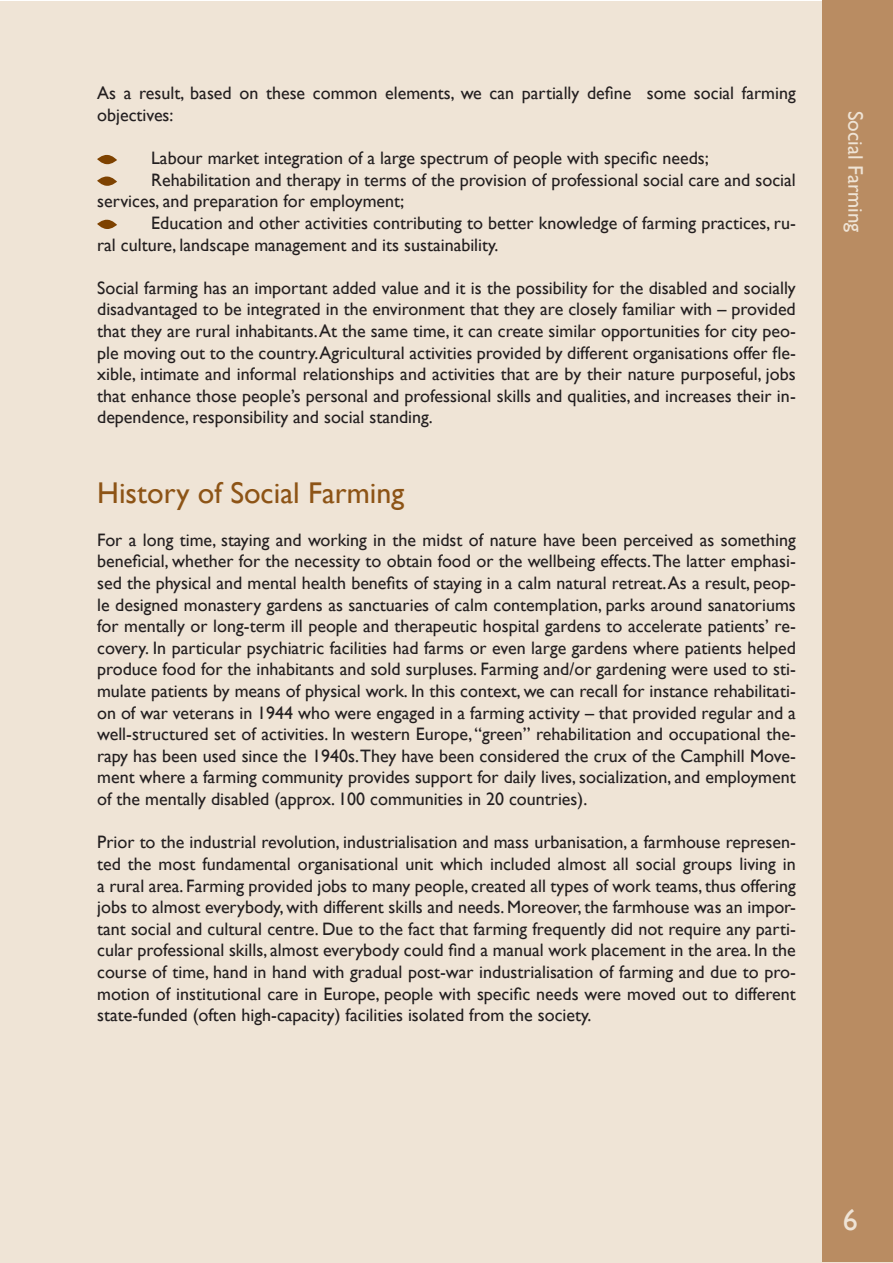
<style>
.page{position:relative;width:893px;height:1263px;background:#fff}
.page>*{position:absolute;margin:0;border:0;box-sizing:border-box;transform-origin:0 0}
.t1{font:30px "Gill Sans";color:#8d5416}
.t2{font:30px "Gill Sans";color:#efe4d6}
.t3{font:21px "Gill Sans";color:#efe4d6}
.t4{font:18px/21.6px "Gill Sans";color:#231f20}
</style>
<div class="page">
<div style="left:0;top:1px;width:893px;height:1261px;background:#efe4d6"></div>
<div style="left:822px;top:0;width:71px;height:1261px;background:#b98c62"></div>
<svg style="left:97px;top:155px;width:20px;height:9px"></svg>
<svg style="left:97px;top:176px;width:20px;height:10px"></svg>
<svg style="left:97px;top:219px;width:20px;height:10px"></svg>
<p class="t4" style="left:97px;top:83px;width:700px">As a result, based on these common elements, we can partially define some social farming</p>
<p class="t4" style="left:97px;top:104px;width:78px">objectives:</p>
<p class="t4" style="left:151px;top:148px;width:559px">Labour market integration of a large spectrum of people with specific needs;</p>
<p class="t4" style="left:97px;top:169px;width:700px;text-indent:54px">Rehabilitation and therapy in terms of the provision of professional social care and social services, and preparation for employment;</p>
<p class="t4" style="left:97px;top:212px;width:700px;text-indent:54px">Education and other activities contributing to better knowledge of farming practices, ru&shy;ral culture, landscape management and its sustainability.</p>
<p class="t4" style="left:97px;top:277px;width:700px;text-align:justify">Social farming has an important added value and it is the possibility for the disabled and socially disadvantaged to be integrated in the environment that they are closely familiar with – provided that they are rural inhabitants. At the same time, it can create similar opportunities for city peo&shy;ple moving out to the country.Agricultural activities provided by different organisations offer fle&shy;xible, intimate and informal relationships and activities that are by their nature purposeful, jobs that enhance those people’s personal and professional skills and qualities, and increases their in&shy;dependence, responsibility and social standing.</p>
<p class="t1" style="left:97px;top:475px;width:309px">History of Social Farming</p>
<p class="t4" style="left:97px;top:529px;width:700px;text-align:justify">For a long time, staying and working in the midst of nature have been perceived as something beneficial, whether for the necessity to obtain food or the wellbeing effects. The latter emphasi&shy;sed the physical and mental health benefits of staying in a calm natural retreat. As a result, peop&shy;le designed monastery gardens as sanctuaries of calm contemplation, parks around sanatoriums for mentally or long-term ill people and therapeutic hospital gardens to accelerate patients’ re&shy;covery. In particular psychiatric facilities had farms or even large gardens where patients helped produce food for the inhabitants and sold surpluses. Farming and/or gardening were used to sti&shy;mulate patients by means of physical work. In this context, we can recall for instance rehabilitati&shy;on of war veterans in 1944 who were engaged in a farming activity – that provided regular and a well-structured set of activities. In western Europe, “green” rehabilitation and occupational the&shy;rapy has been used since the 1940s. They have been considered the crux of the Camphill Move&shy;ment where a farming community provides support for daily lives, socialization, and employment of the mentally disabled (approx. 100 communities in 20 countries).</p>
<p class="t4" style="left:97px;top:832px;width:700px">Prior to the industrial revolution, industrialisation and mass urbanisation, a farmhouse represen&shy;ted the most fundamental organisational unit which included almost all social groups living in</p>
<p class="t4" style="left:97px;top:875px;width:700px;text-align:justify">a rural area. Farming provided jobs to many people, created all types of work teams, thus offering jobs to almost everybody, with different skills and needs. Moreover, the farmhouse was an impor&shy;tant social and cultural centre. Due to the fact that farming frequently did not require any parti&shy;cular professional skills, almost everybody could find a manual work placement in the area. In the course of time, hand in hand with gradual post-war industrialisation of farming and due to pro&shy;motion of institutional care in Europe, people with specific needs were moved out to different state-funded (often high-capacity) facilities isolated from the society.</p>
<p class="t3" style="left:868px;top:111px;width:123px;rotate:90deg">Social Farming</p>
<p class="t2" style="left:843px;top:1202px;width:16px">6</p>
</div>
